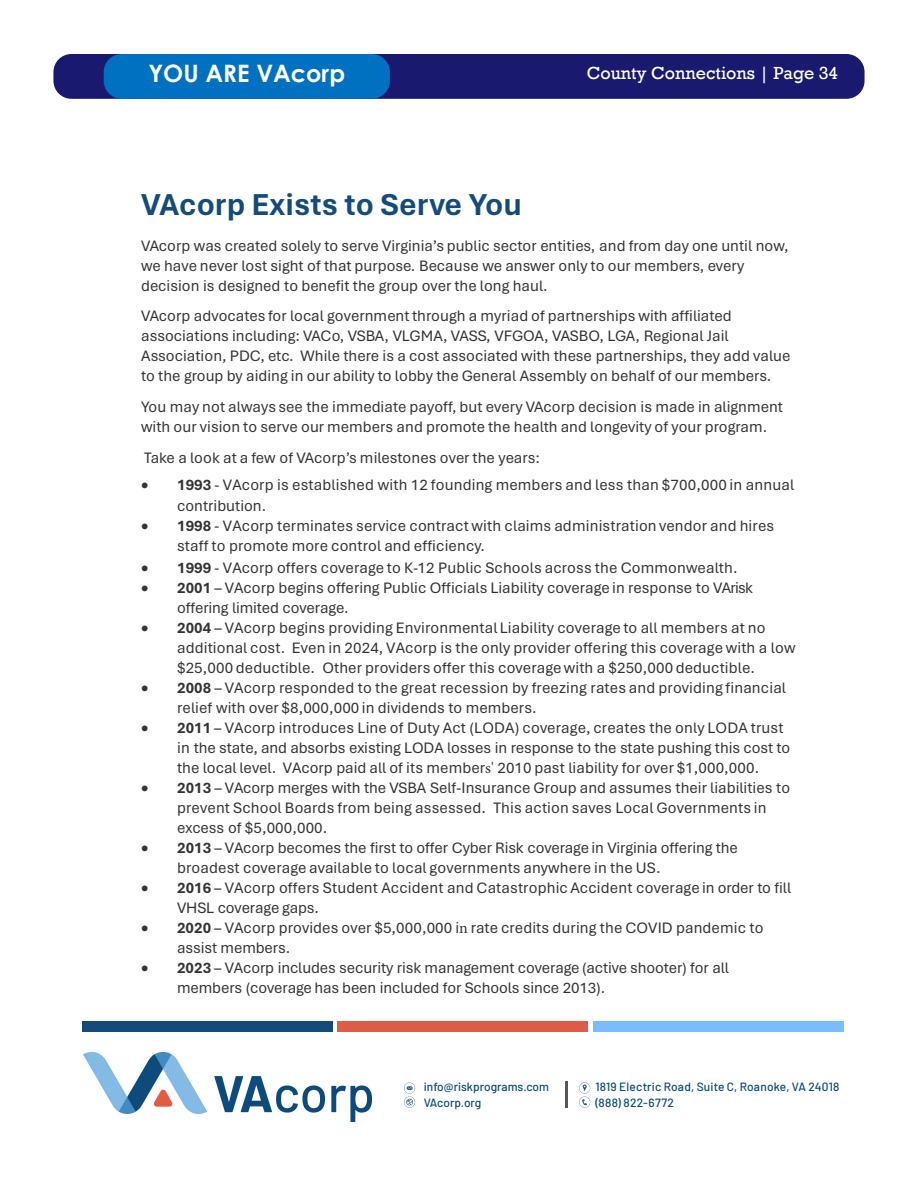
<style>
.page{position:relative;width:918px;height:1188px;background:#fff}
.page>*{position:absolute;margin:0;border:0;box-sizing:border-box;transform-origin:0 0}
.t1{font:700 31.8px "Aptos";color:#154b7b}
.t2{font:700 24px "Century Gothic";color:#fff}
.t3{font:18px "Rockwell";color:#fff}
.t4{font:15.9px/20.1px "Aptos";letter-spacing:.005em;color:#333}
.t5{font:500 12px/15.9px "Barlow";letter-spacing:.005em;color:#0a4975}
.s1{font-weight:700}
.s2{font-family:"Minion Pro"}
</style>
<div class="page">
<div style="left:53px;top:54px;width:812px;height:45px;background:#191970;border-radius:18px"></div>
<div style="left:104px;top:54px;width:286px;height:45px;background:#0070c0;border-radius:18px"></div>
<div style="left:82px;top:1021px;width:251px;height:11px;background:#154b7b"></div>
<div style="left:337px;top:1021px;width:251px;height:11px;background:#dd5c46"></div>
<div style="left:593px;top:1021px;width:251px;height:11px;background:#79befb"></div>
<img style="left:83px;top:1052px;width:289px;height:69px">
<svg style="left:579px;top:1082px;width:11px;height:26px"></svg>
<svg style="left:404px;top:1082px;width:11px;height:26px"></svg>
<hr style="left:565px;top:1081px;width:3px;height:27px;background:#555656">
<p class="t2" style="left:148px;top:55px;width:198px">YOU ARE VAcorp</p>
<p class="t3" style="left:587px;top:62px;width:253px">County Connections | Page 34</p>
<p class="t1" style="left:141px;top:183px;width:382px">VAcorp Exists to Serve You</p>
<p class="t4" style="left:141px;top:235px;width:649px">VAcorp was created solely to serve Virginia’s public sector entities, and from day one until now, we have never lost sight of that purpose. Because we answer only to our members, every decision is designed to benefit the group over the long haul.</p>
<p class="t4" style="left:141px;top:305px;width:651px">VAcorp advocates for local government through a myriad of partnerships with affiliated associations including: VACo, VSBA, VLGMA, VASS, VFGOA, VASBO, LGA, Regional Jail Association, PDC, etc. While there is a cost associated with these partnerships, they add value to the group by aiding in our ability to lobby the General Assembly on behalf of our members.</p>
<p class="t4" style="left:141px;top:396px;width:643px">You may not always see the immediate payoff, but every VAcorp decision is made in alignment with our vision to serve our members and promote the health and longevity of your program.</p>
<p class="t4" style="left:144px;top:447px;width:397px">Take a look at a few of VAcorp’s milestones over the years:</p>
<p class="t4" style="left:177px;top:475px;width:619px;text-indent:-36px">• <span class="s1">1993</span> - VAcorp is established with 12 founding members and less than $700,000 in annual contribution.</p>
<p class="t4" style="left:177px;top:515px;width:599px;text-indent:-36px">• <span class="s1">1998</span> - VAcorp terminates service contract with claims administration vendor and hires staff to promote more control and efficiency.</p>
<p class="t4" style="left:141px;top:558px;width:598px">• <span class="s1">1999</span> - VAcorp offers coverage to K-12 Public Schools across the Commonwealth.</p>
<p class="t4" style="left:177px;top:577px;width:577px;text-indent:-36px">• <span class="s1">2001</span> – VAcorp begins offering Public Officials Liability coverage in response to VArisk offering limited coverage.</p>
<p class="t4" style="left:177px;top:617px;width:620px;text-indent:-36px">• <span class="s1">2004</span> – VAcorp begins providing Environmental Liability coverage to all members at no additional cost. Even in 2024, VAcorp is the only provider offering this coverage with a low $25,000 deductible. Other providers offer this coverage with a $250,000 deductible.</p>
<p class="t4" style="left:177px;top:677px;width:610px;text-indent:-36px">• <span class="s1">2008</span> – VAcorp responded to the great recession by freezing rates and providing financial relief with over $8,000,000 in dividends to members.</p>
<p class="t4" style="left:177px;top:717px;width:615px;text-indent:-36px">• <span class="s1">2011</span> – VAcorp introduces Line of Duty Act (LODA) coverage, creates the only LODA trust in the state, and absorbs existing LODA losses in response to the state pushing this cost to the local level. VAcorp paid all of its member<span class="s2">s'</span> 2010 past liability for over $1,000,000.</p>
<p class="t4" style="left:177px;top:777px;width:615px;text-indent:-36px">• <span class="s1">2013</span> – VAcorp merges with the VSBA Self-Insurance Group and assumes their liabilities to prevent School Boards from being assessed. This action saves Local Governments in excess of $5,000,000.</p>
<p class="t4" style="left:177px;top:837px;width:562px;text-indent:-36px">• <span class="s1">2013</span> – VAcorp becomes the first to offer Cyber Risk coverage in Virginia offering the broadest coverage available to local governments anywhere in the US.</p>
<p class="t4" style="left:177px;top:877px;width:616px;text-indent:-36px">• <span class="s1">2016</span> – VAcorp offers Student Accident and Catastrophic Accident coverage in order to fill<br>VHSL coverage gaps.</p>
<p class="t4" style="left:177px;top:917px;width:588px;text-indent:-36px">• <span class="s1">2020</span> – VAcorp provides over $5,000,000 i<span class="s2">n</span> rate credits during the COVID pandemic to assist members.</p>
<p class="t4" style="left:177px;top:957px;width:553px;text-indent:-36px">• <span class="s1">2023</span> – VAcorp includes security risk management coverage (active shooter) for all members (coverage has been included for Schools since 2013).</p>
<p class="t5" style="left:424px;top:1078px;width:127px">info@riskprograms.com<br>VAcorp.org</p>
<p class="t5" style="left:595px;top:1078px;width:246px">1819 Electric Road, Suite C, Roanoke, VA 24018 (888) 822-6772</p>
</div>
